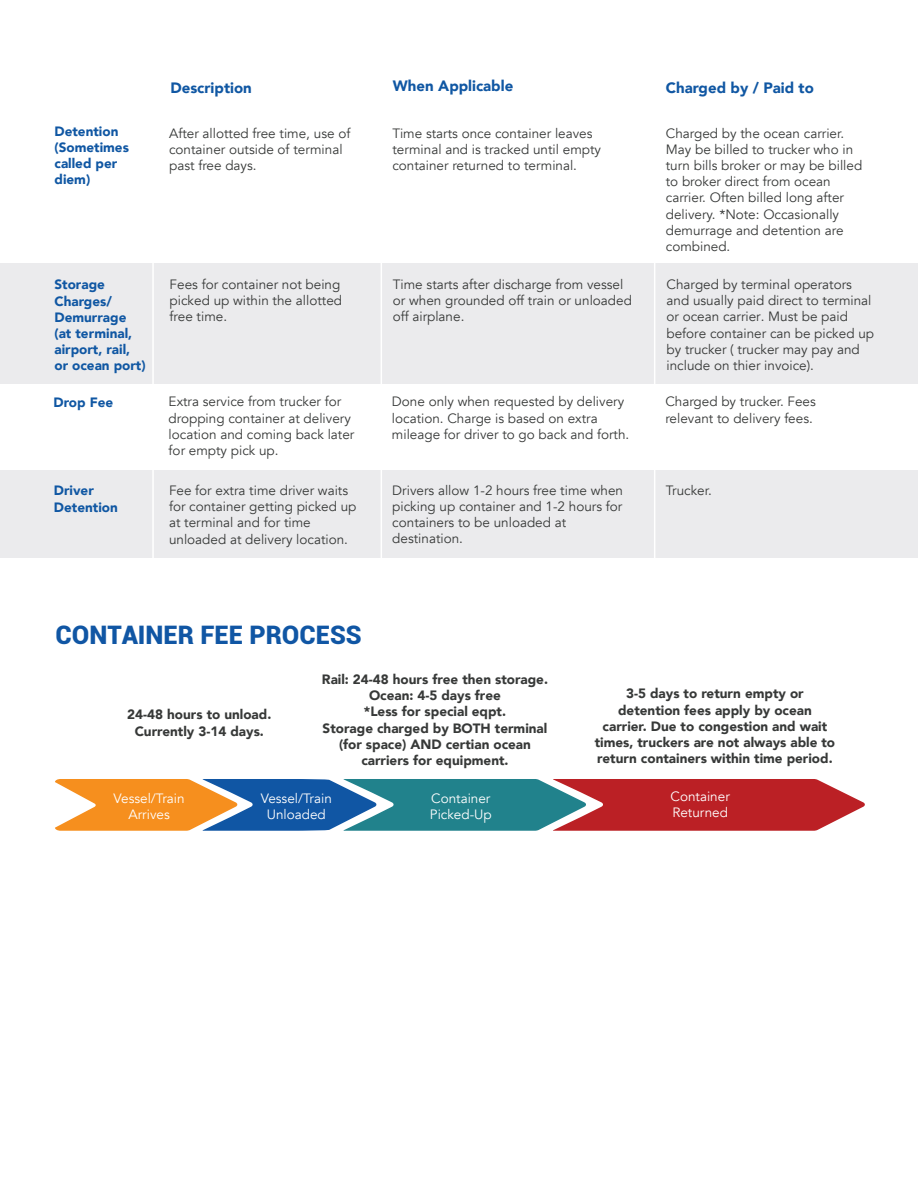
<style>
.page{position:relative;width:918px;height:1188px;background:#fff}
.page>*{position:absolute;margin:0;border:0;box-sizing:border-box;transform-origin:0 0}
.t1{font:900 25.5px "Roboto";color:#1056a4}
.t2{font:900 15px "Avenir";color:#1057a3}
.t3{font:13.5px/16.2px "Avenir";color:#373938}
.t4{font:900 13.5px/16.2px "Avenir";color:#373938;text-align:center}
.t5{font:900 13.5px/16.2px "Avenir";color:#1057a3}
.t6{font:13.5px/16.2px "Avenir";color:#fff;text-align:center}
</style>
<div class="page">
<div style="left:0;top:264px;width:918px;height:120px;background:#e6e7e9"></div>
<div style="left:0;top:470px;width:918px;height:87px;background:#e6e7e9"></div>
<hr style="left:381px;top:221px;width:1px;height:353px;background:#fff">
<hr style="left:654px;top:216px;width:1px;height:352px;background:#fff">
<hr style="left:152px;top:212px;width:2px;height:353px;background:#fff">
<svg style="left:55px;top:779px;width:810px;height:52px;background:#8e6c68"></svg>
<p class="t5" style="left:54px;top:123px;width:76px">Detention (Sometimes called per diem)</p>
<p class="t2" style="left:170px;top:75px;width:83px">Description</p>
<p class="t2" style="left:393px;top:73px;width:122px">When Applicable</p>
<p class="t2" style="left:666px;top:75px;width:150px">Charged by / Paid to</p>
<p class="t3" style="left:169px;top:125px;width:183px">After allotted free time, use of container outside of terminal past free days.</p>
<p class="t3" style="left:392px;top:125px;width:210px">Time starts once container leaves terminal and is tracked until empty container returned to terminal.</p>
<p class="t3" style="left:666px;top:125px;width:198px">Charged by the ocean carrier.<br>May be billed to trucker who in turn bills broker or may be billed to broker direct from ocean carrier. Often billed long after delivery. *Note: Occasionally demurrage and detention are combined.</p>
<p class="t5" style="left:54px;top:276px;width:93px">Storage<br>Charges/<br>Demurrage (at terminal, airport, rail, or ocean port)</p>
<p class="t3" style="left:170px;top:276px;width:174px">Fees for container not being picked up within the allotted free time.</p>
<p class="t3" style="left:393px;top:276px;width:241px">Time starts after discharge from vessel or when grounded off train or unloaded off airplane.</p>
<p class="t3" style="left:667px;top:276px;width:209px">Charged by terminal operators and usually paid direct to terminal or ocean carrier. Must be paid before container can be picked up by trucker ( trucker may pay and include on thier invoice).</p>
<p class="t5" style="left:53px;top:394px;width:61px">Drop Fee</p>
<p class="t3" style="left:169px;top:394px;width:187px">Extra service from trucker for dropping container at delivery location and coming back later for empty pick up.</p>
<p class="t3" style="left:392px;top:394px;width:239px">Done only when requested by delivery location. Charge is based on extra mileage for driver to go back and forth.</p>
<p class="t3" style="left:665px;top:394px;width:152px">Charged by trucker. Fees relevant to delivery fees.</p>
<p class="t5" style="left:54px;top:482px;width:65px">Driver<br>Detention</p>
<p class="t3" style="left:169px;top:482px;width:189px">Fee for extra time driver waits for container getting picked up at terminal and for time unloaded at delivery location.</p>
<p class="t3" style="left:392px;top:482px;width:232px">Drivers allow 1-2 hours free time when picking up container and 1-2 hours for containers to be unloaded at destination.</p>
<p class="t3" style="left:666px;top:482px;width:48px">Trucker.</p>
<h1 class="t1" style="left:55px;top:617px;width:308px">CONTAINER FEE PROCESS</h1>
<p class="t4" style="left:127px;top:706px;width:146px">24-48 hours to unload.<br>Currently 3-14 days.</p>
<p class="t4" style="left:322px;top:671px;width:228px">Rail: 24-48 hours free then storage.<br>Ocean: 4-5 days free<br>*Less for special eqpt.<br>Storage charged by BOTH terminal (for space) AND certian ocean carriers for equipment.</p>
<p class="t4" style="left:595px;top:685px;width:242px">3-5 days to return empty or detention fees apply by ocean carrier. Due to congestion and wait times, truckers are not always able to return containers within time period.</p>
<p class="t6" style="left:114px;top:790px;width:72px">Vessel/Train<br>Arrives</p>
<p class="t6" style="left:261px;top:790px;width:72px">Vessel/Train<br>Unloaded</p>
<p class="t6" style="left:430px;top:790px;width:63px;text-align:left">Container<br>Picked-Up</p>
<p class="t6" style="left:671px;top:789px;width:61px;text-align:left">Container<br>Returned</p>
</div>
